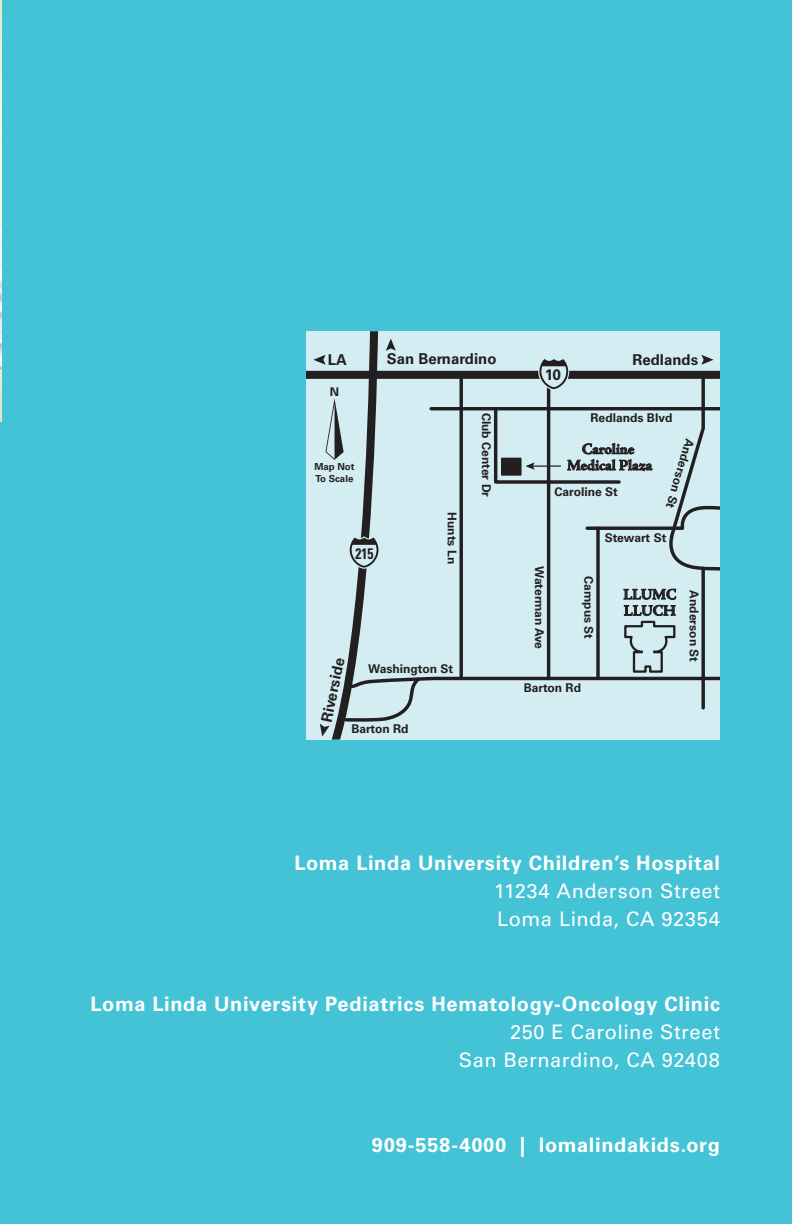
<style>
.page{position:relative;width:792px;height:1224px;background:#44c3d7}
.page>*{position:absolute;margin:0;border:0;box-sizing:border-box;transform-origin:0 0}
.t1{font:700 20px "Univers LT Std";letter-spacing:.035em;color:#fff}
.t2{font:20px/28px "Univers LT Std";letter-spacing:.03em;color:#fff}
.t3{font:700 15.2px/16.2px "Adobe Jenson Pro";letter-spacing:-.005em;color:#231f20;text-align:center}
.t4{font:700 condensed 15.2px "Univers LT Std";color:#231f20;scale:.89 1}
.t5{font:700 15.2px "Univers LT Std";color:#231f20}
.t6{font:700 15px "Univers LT Std";color:#231f20}
.t7{font:700 12px "Univers LT Std";color:#231f20}
.t8{font:700 12px "Univers LT Std";letter-spacing:-.02em;color:#231f20}
.t9{font:700 9.6px/11.6px "Univers LT Std";color:#231f20}
</style>
<div class="page">
<svg style="left:313px;top:331px;width:407px;height:409px;background:#c1d8dd"></svg>
<img style="left:0;top:0;width:2px;height:421px">
<p class="t6" style="left:328px;top:351px;width:21px">LA</p>
<p class="t6" style="left:387px;top:350px;width:111px">San Bernardino</p>
<p class="t7" style="left:330px;top:384px;width:11px">N</p>
<p class="t9" style="left:314px;top:461px;width:42px">Map Not<br>To Scale</p>
<p class="t4" style="left:356px;top:544px;width:22px">215</p>
<p class="t7" style="left:459px;top:512px;width:53px;rotate:90deg">Hunts Ln</p>
<p class="t7" style="left:493px;top:413px;width:86px;rotate:90deg">Club Center Dr</p>
<p class="t6" style="left:317px;top:720px;width:67px;rotate:-78deg">Riverside</p>
<p class="t7" style="left:368px;top:662px;width:86px">Washington St</p>
<p class="t7" style="left:351px;top:722px;width:59px">Barton Rd</p>
<p class="t5" style="left:545px;top:366px;width:18px">10</p>
<p class="t6" style="left:633px;top:351px;width:67px">Redlands</p>
<p class="t7" style="left:591px;top:411px;width:83px">Redlands Blvd</p>
<p class="t3" style="left:567px;top:441px;width:87px">Caroline<br>Medical Plaza</p>
<p class="t7" style="left:555px;top:485px;width:65px">Caroline St</p>
<p class="t7" style="left:697px;top:441px;width:73px;rotate:106deg">Anderson St</p>
<p class="t8" style="left:546px;top:566px;width:84px;rotate:90deg">Waterman Ave</p>
<p class="t7" style="left:605px;top:531px;width:63px">Stewart St</p>
<p class="t7" style="left:596px;top:576px;width:65px;rotate:90deg">Campus St</p>
<p class="t3" style="left:623px;top:587px;width:54px;text-align:left">LLUMC<br>LLUCH</p>
<p class="t7" style="left:524px;top:681px;width:59px">Barton Rd</p>
<p class="t7" style="left:701px;top:590px;width:73px;rotate:90deg">Anderson St</p>
<p class="t1" style="left:294px;top:852px;width:427px">Loma Linda University Children’s Hospital</p>
<p class="t2" style="left:494px;top:877px;width:227px">11234 Anderson Street<br>Loma Linda, CA 92354</p>
<p class="t1" style="left:91px;top:992px;width:631px">Loma Linda University Pediatrics Hematology-Oncology Clinic</p>
<p class="t2" style="left:459px;top:1018px;width:263px;text-align:right">250 E Caroline Street<br>San Bernardino, CA 92408</p>
<p class="t1" style="left:372px;top:1133px;width:350px">909-558-4000 | lomalindakids.org</p>
</div>
